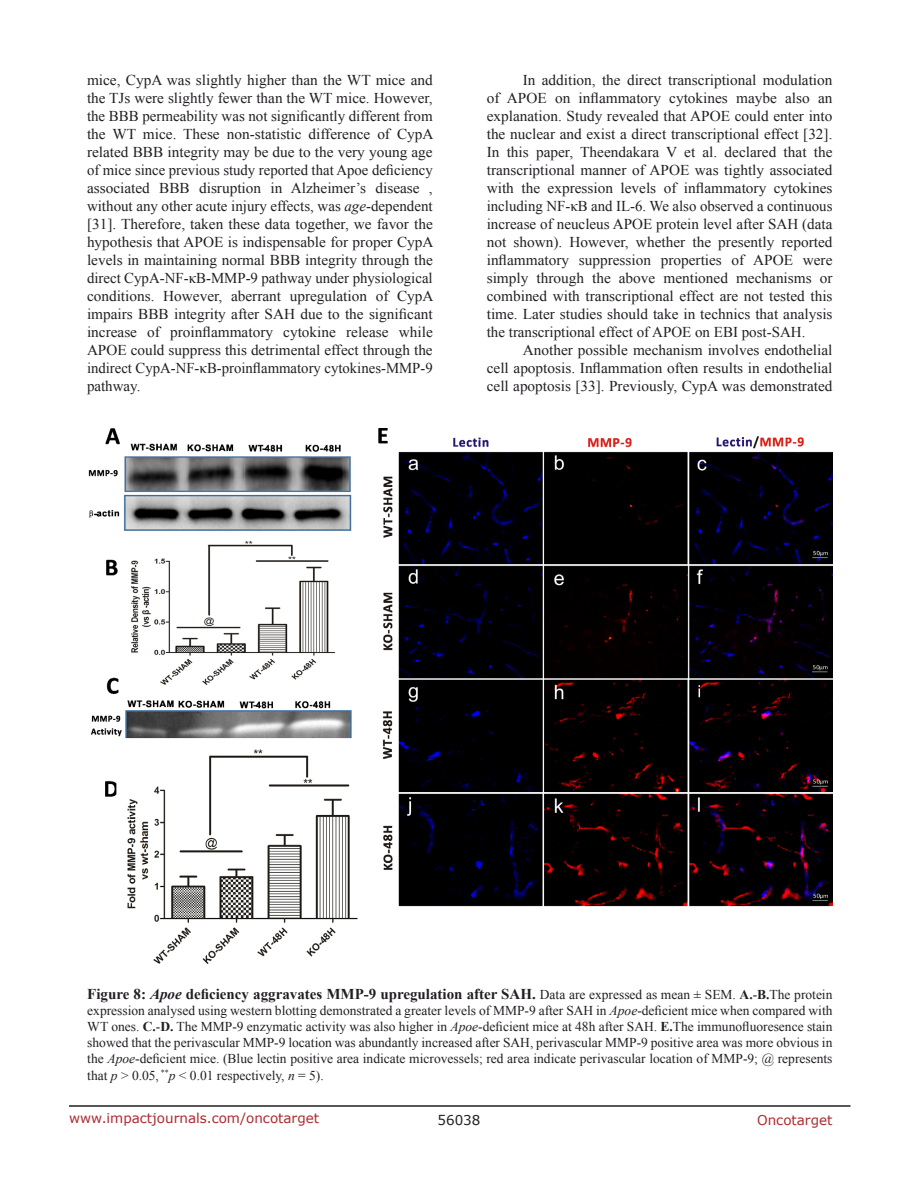
<style>
.page{position:relative;width:918px;height:1188px;background:#fff}
.page>*{position:absolute;margin:0;border:0;box-sizing:border-box;transform-origin:0 0}
.BodyText{font:15px/18px "Times New Roman";color:#221f22;text-align:justify}
.FigureText{font:700 15px "Times New Roman";color:#221f22}
.FigureText-2{font:13.5px/16.2px "Times New Roman";color:#221f22;text-align:justify}
.t1{font:13.5px "Verdana";color:#ac2b31}
.t2{font:13.5px "Verdana";color:#221f22}
.s1{font-style:italic}
.s2{font-weight:400;font-size:13.5px}
.s3{font-size:13.5px}
.s4{font-weight:700}
</style>
<div class="page">
<hr style="left:69px;top:1105px;width:781px;height:2px;background:#231f20">
<img style="left:88px;top:428px;width:744px;height:536px">
<p class="BodyText" style="left:87px;top:71px;width:348px">mice, CypA was slightly higher than the WT mice and the TJs were slightly fewer than the WT mice. However, the BBB permeability was not significantly different from the WT mice. These non-statistic difference of CypA related BBB integrity may be due to the very young age of mice since previous study reported that Apoe deficiency associated BBB disruption in Alzheimer’s disease , without any other acute injury effects, was <span class="s1">age</span>-dependent [31]. Therefore, taken these data together, we favor the hypothesis that APOE is indispensable for proper CypA levels in maintaining normal BBB integrity through the direct CypA-NF-κB-MMP-9 pathway under physiological conditions. However, aberrant upregulation of CypA impairs BBB integrity after SAH due to the significant increase of proinflammatory cytokine release while APOE could suppress this detrimental effect through the indirect CypA-NF-κB-proinflammatory cytokines-MMP-9 pathway.</p>
<p class="BodyText" style="left:487px;top:71px;width:347px;text-indent:36px">In addition, the direct transcriptional modulation of APOE on inflammatory cytokines maybe also an explanation. Study revealed that APOE could enter into the nuclear and exist a direct transcriptional effect [32].<br>In this paper, Theendakara V et al. declared that the transcriptional manner of APOE was tightly associated with the expression levels of inflammatory cytokines including NF-κB and IL-6. We also observed a continuous increase of neucleus APOE protein level after SAH (data not shown). However, whether the presently reported inflammatory suppression properties of APOE were simply through the above mentioned mechanisms or combined with transcriptional effect are not tested this time. Later studies should take in technics that analysis the transcriptional effect of APOE on EBI post-SAH.</p>
<p class="BodyText" style="left:487px;top:341px;width:347px;text-indent:36px">Another possible mechanism involves endothelial cell apoptosis. Inflammation often results in endothelial cell apoptosis [33]. Previously, CypA was demonstrated</p>
<p class="FigureText" style="left:87px;top:983px;width:747px">Figure 8: <span class="s1">Apoe</span> deficiency aggravates MMP-9 upregulation after SAH. <span class="s2">Data are expressed as mean ± SEM.</span> <span class="s3">A.</span><span class="s2">-</span><span class="s3">B.</span><span class="s2">The protein</span></p>
<p class="FigureText-2" style="left:87px;top:1002px;width:747px">expression analysed using western blotting demonstrated a greater levels of MMP-9 after SAH in <span class="s1">Apoe</span>-deficient mice when compared with WT ones. <span class="s4">C.</span>-<span class="s4">D.</span> The MMP-9 enzymatic activity was also higher in <span class="s1">Apoe</span>-deficient mice at 48h after SAH. <span class="s4">E.</span>The immunofluoresence stain showed that the perivascular MMP-9 location was abundantly increased after SAH, perivascular MMP-9 positive area was more obvious in the <span class="s1">Apoe</span>-deficient mice. (Blue lectin positive area indicate microvessels; red area indicate perivascular location of MMP-9; @ represents that <span class="s1">p</span> &gt; 0.05, <sup>**</sup><span class="s1">p</span> &lt; 0.01 respectively, <span class="s1">n</span> = 5).</p>
<p class="t1" style="left:69px;top:1109px;width:252px">www.impactjournals.com/oncotarget</p>
<p class="t2" style="left:438px;top:1111px;width:44px">56038</p>
<p class="t1" style="left:757px;top:1111px;width:77px">Oncotarget</p>
</div>
